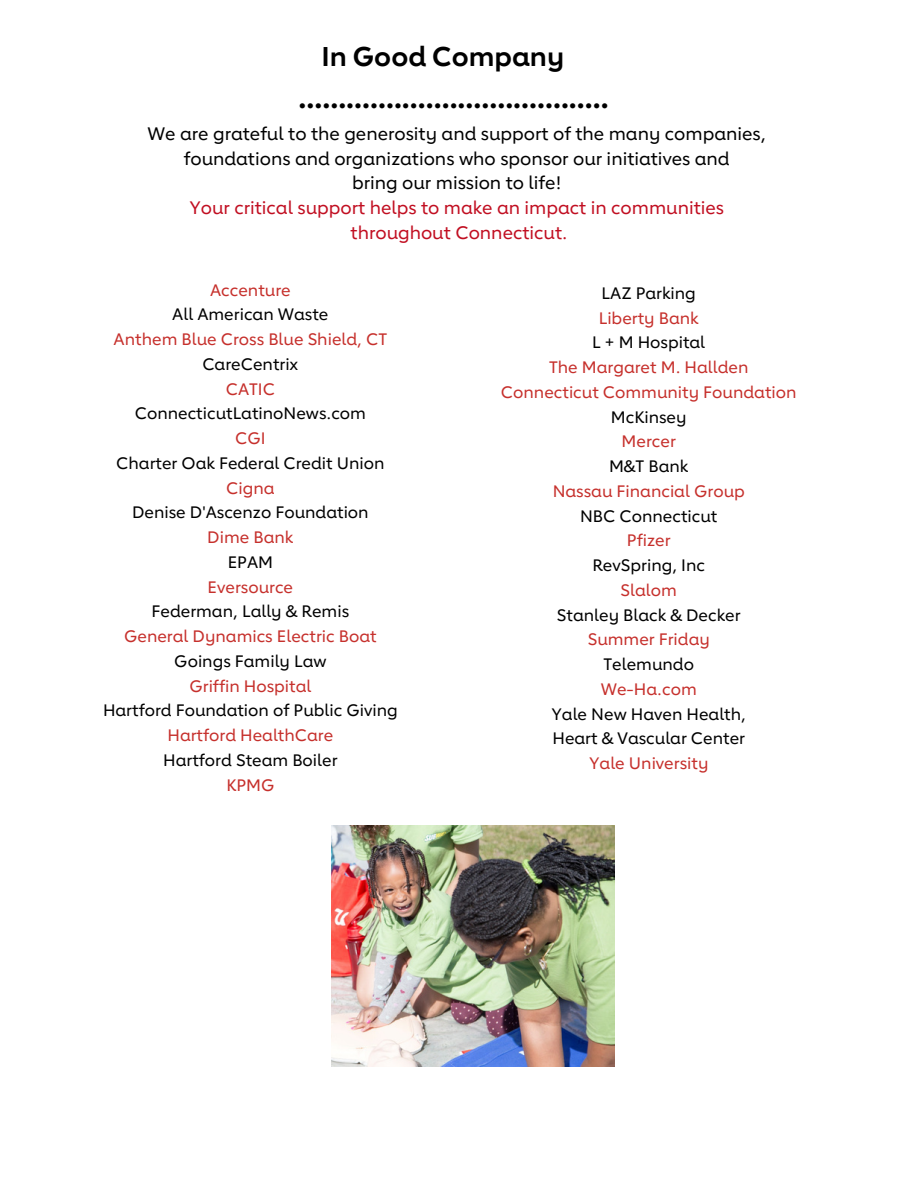
<style>
.page{position:relative;width:918px;height:1188px;background:#fff}
.page>*{position:absolute;margin:0;border:0;box-sizing:border-box;transform-origin:0 0}
.t1{font:700 27px "Lub Dub";color:#000}
.t2{font:800 25.5px "Lub Dub";color:#000}
.t3{font:500 18px "Lub Dub";color:#000}
.t4{font:500 18px "Lub Dub";color:#c10e21}
.t5{font:500 16.5px "Lub Dub";color:#000}
.t6{font:500 16.5px "Lub Dub";color:#c6302c}
</style>
<div class="page">
<img style="left:332px;top:826px;width:282px;height:241px">
<p class="t1" style="left:321px;top:39px;width:244px">In Good Company</p>
<p class="t2" style="left:299px;top:82px;width:312px">.......................................</p>
<p class="t3" style="left:147px;top:122px;width:620px">We are grateful to the generosity and support of the many companies,</p>
<p class="t3" style="left:184px;top:146px;width:547px">foundations and organizations who sponsor our initiatives and</p>
<p class="t3" style="left:352px;top:171px;width:211px">bring our mission to life!</p>
<p class="t4" style="left:189px;top:196px;width:536px">Your critical support helps to make an impact in communities</p>
<p class="t4" style="left:351px;top:221px;width:218px">throughout Connecticut.</p>
<p class="t6" style="left:210px;top:279px;width:82px">Accenture</p>
<p class="t5" style="left:172px;top:304px;width:158px">All American Waste</p>
<p class="t6" style="left:114px;top:328px;width:275px">Anthem Blue Cross Blue Shield, CT</p>
<p class="t5" style="left:202px;top:353px;width:97px">CareCentrix</p>
<p class="t6" style="left:226px;top:378px;width:51px">CATIC</p>
<p class="t5" style="left:135px;top:403px;width:233px">ConnecticutLatinoNews.com</p>
<p class="t6" style="left:235px;top:427px;width:32px">CGI</p>
<p class="t5" style="left:116px;top:452px;width:270px">Charter Oak Federal Credit Union</p>
<p class="t6" style="left:226px;top:477px;width:50px">Cigna</p>
<p class="t5" style="left:132px;top:502px;width:238px">Denise D'Ascenzo Foundation</p>
<p class="t6" style="left:207px;top:526px;width:88px">Dime Bank</p>
<p class="t5" style="left:228px;top:551px;width:47px">EPAM</p>
<p class="t6" style="left:208px;top:576px;width:87px">Eversource</p>
<p class="t5" style="left:152px;top:601px;width:199px">Federman, Lally &amp; Remis</p>
<p class="t6" style="left:124px;top:625px;width:254px">General Dynamics Electric Boat</p>
<p class="t5" style="left:174px;top:650px;width:154px">Goings Family Law</p>
<p class="t6" style="left:189px;top:675px;width:123px">Griffin Hospital</p>
<p class="t5" style="left:103px;top:700px;width:296px">Hartford Foundation of Public Giving</p>
<p class="t6" style="left:167px;top:724px;width:167px">Hartford HealthCare</p>
<p class="t5" style="left:163px;top:749px;width:176px">Hartford Steam Boiler</p>
<p class="t6" style="left:226px;top:774px;width:50px">KPMG</p>
<p class="t5" style="left:602px;top:282px;width:96px">LAZ Parking</p>
<p class="t6" style="left:599px;top:307px;width:101px">Liberty Bank</p>
<p class="t5" style="left:592px;top:332px;width:114px">L + M Hospital</p>
<p class="t6" style="left:549px;top:357px;width:201px">The Margaret M. Hallden</p>
<p class="t6" style="left:501px;top:381px;width:297px">Connecticut Community Foundation</p>
<p class="t5" style="left:611px;top:406px;width:77px">McKinsey</p>
<p class="t6" style="left:622px;top:431px;width:56px">Mercer</p>
<p class="t5" style="left:609px;top:456px;width:81px">M&amp;T Bank</p>
<p class="t6" style="left:553px;top:480px;width:194px">Nassau Financial Group</p>
<p class="t5" style="left:580px;top:505px;width:139px">NBC Connecticut</p>
<p class="t6" style="left:627px;top:530px;width:45px">Pfizer</p>
<p class="t5" style="left:592px;top:555px;width:114px">RevSpring, Inc</p>
<p class="t6" style="left:621px;top:579px;width:58px">Slalom</p>
<p class="t5" style="left:557px;top:604px;width:185px">Stanley Black &amp; Decker</p>
<p class="t6" style="left:588px;top:629px;width:124px">Summer Friday</p>
<p class="t5" style="left:604px;top:654px;width:92px">Telemundo</p>
<p class="t6" style="left:601px;top:678px;width:97px">We-Ha.com</p>
<p class="t5" style="left:551px;top:703px;width:196px">Yale New Haven Health,</p>
<p class="t5" style="left:552px;top:728px;width:194px">Heart &amp; Vascular Center</p>
<p class="t6" style="left:589px;top:753px;width:121px">Yale University</p>
</div>
